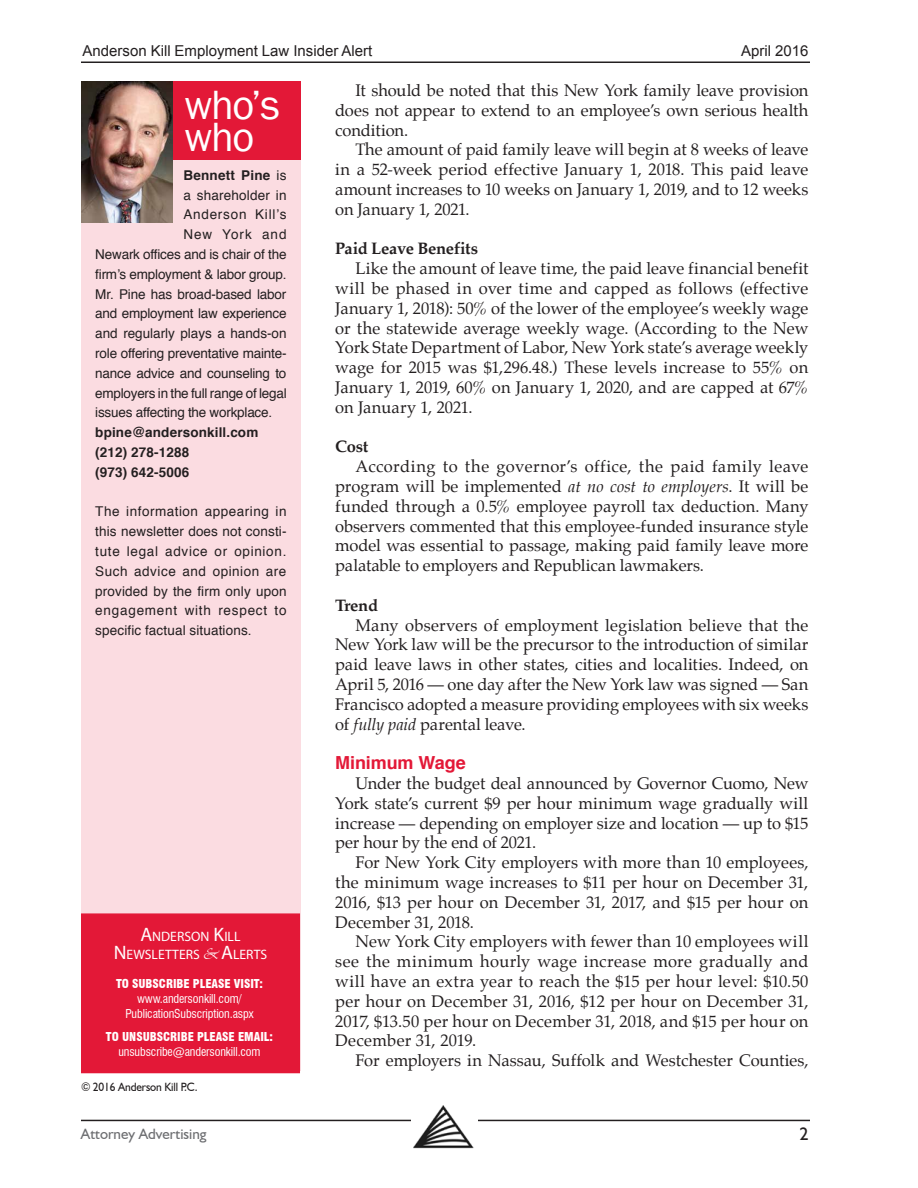
<style>
.page{position:relative;width:918px;height:1188px;background:#fff}
.page>*{position:absolute;margin:0;border:0;box-sizing:border-box;transform-origin:0 0}
.t1{font:42px/31.5px "Franklin Gothic";letter-spacing:-.03em;color:#fff}
.t2{font:700 18px "Helvetica";letter-spacing:-.005em;color:#e31837}
.t3{font:18px "Humanist 521 BT";color:#231f20}
.t4{font:16.5px/19.8px "Palatino";letter-spacing:-.005em;color:#231f20;text-align:justify}
.t5{font:700 16.5px "Palatino";letter-spacing:-.015em;color:#231f20}
.t6{font:15px "Arial";color:#231f20}
.t7{font:15px "Humanist 521 BT";color:#6d6e71}
.t8{font:13.65px/18px "Myriad Pro";color:#fff;text-align:center}
.t9{font:13.5px/19.8px "Helvetica";letter-spacing:-.015em;color:#231f20;text-align:justify}
.t10{font:700 13.5px/19.8px "Helvetica";letter-spacing:.01em;color:#231f20}
.t11{font:13.5px "Helvetica";letter-spacing:.015em;color:#231f20}
.t12{font:13.5px "Helvetica";letter-spacing:.055em;color:#231f20}
.t13{font:13.5px "Helvetica";letter-spacing:.075em;color:#231f20}
.t14{font:condensed 12px/15px "Swiss 721 BT";letter-spacing:-.01em;color:#fff;text-align:center}
.t15{font:900 condensed 12px "Swiss 721 BT";color:#fff}
.t16{font:12px "Humanist 521 BT";letter-spacing:-.01em;color:#231f20;scale:.95 1}
.s1{font-style:italic}
.s2{font-weight:400}
.s3{font-size:19.5px}
.s4{font-family:"Vivienne"}
</style>
<div class="page">
<hr style="left:81px;top:1120px;width:729px;height:1px;background:#231f20">
<div style="left:411px;top:1096px;width:66px;height:53px;background:#fff"></div>
<img style="left:414px;top:1105px;width:60px;height:44px">
<hr style="left:81px;top:62px;width:729px;height:1px;background:#231f20">
<div style="left:81px;top:103px;width:219px;height:968px;background:#fbdce1"></div>
<div style="left:81px;top:81px;width:219px;height:78px;background:#e31837"></div>
<img style="left:81px;top:81px;width:92px;height:141px">
<div style="left:81px;top:913px;width:219px;height:160px;background:#e31837"></div>
<p class="t6" style="left:82px;top:41px;width:291px">Anderson Kill Employment Law Insider Alert</p>
<p class="t6" style="left:741px;top:41px;width:69px">April 2016</p>
<h1 class="t1" style="left:185px;top:90px;width:97px">who’s who</h1>
<p class="t4" style="left:335px;top:80px;width:475px;text-indent:20px">It should be noted that this New York family leave provision does not appear to extend to an employee’s own serious health condition.</p>
<p class="t4" style="left:335px;top:140px;width:475px;text-indent:20px">The amount of paid family leave will begin at 8 weeks of leave in a 52-week period effective January 1, 2018. This paid leave amount increases to 10 weeks on January 1, 2019, and to 12 weeks on January 1, 2021.</p>
<p class="t5" style="left:335px;top:235px;width:144px">Paid Leave Benefits</p>
<p class="t4" style="left:335px;top:259px;width:475px;text-indent:20px">Like the amount of leave time, the paid leave financial benefit will be phased in over time and capped as follows (effective January 1, 2018): 50% of the lower of the employee’s weekly wage or the statewide average weekly wage. (According to the New York State Department of Labor, New York state’s average weekly wage for 2015 was $1,296.48.) These levels increase to 55% on January 1, 2019, 60% on January 1, 2020, and are capped at 67% on January 1, 2021.</p>
<p class="t5" style="left:335px;top:433px;width:35px">Cost</p>
<p class="t4" style="left:335px;top:457px;width:475px;text-indent:20px">According to the governor’s office, the paid family leave program will be implemented <span class="s1">at no cost to employers</span>. It will be funded through a 0.5% employee payroll tax deduction. Many observers commented that this employee-funded insurance style model was essential to passage, making paid family leave more palatable to employers and Republican lawmakers.</p>
<p class="t5" style="left:335px;top:591px;width:45px">Trend</p>
<p class="t4" style="left:335px;top:615px;width:475px;text-indent:20px">Many observers of employment legislation believe that the New York law will be the precursor to the introduction of similar paid leave laws in other states, cities and localities. Indeed, on April 5, 2016 — one day after the New York law was signed — San Francisco adopted a measure providing employees with six weeks of <span class="s1">fully paid</span> parental leave.</p>
<p class="t2" style="left:335px;top:748px;width:132px">Minimum Wage</p>
<p class="t4" style="left:335px;top:773px;width:475px;text-indent:20px">Under the budget deal announced by Governor Cuomo, New York state’s current $9 per hour minimum wage gradually will increase — depending on employer size and location — up to $15 per hour by the end of 2021.</p>
<p class="t4" style="left:335px;top:853px;width:475px;text-indent:20px">For New York City employers with more than 10 employees, the minimum wage increases to $11 per hour on December 31, 2016, $13 per hour on December 31, 2017, and $15 per hour on December 31, 2018.</p>
<p class="t4" style="left:335px;top:932px;width:475px;text-indent:20px">New York City employers with fewer than 10 employees will see the minimum hourly wage increase more gradually and will have an extra year to reach the $15 per hour level: $10.50 per hour on December 31, 2016, $12 per hour on December 31, 2017, $13.50 per hour on December 31, 2018, and $15 per hour on December 31, 2019.</p>
<p class="t4" style="left:355px;top:1051px;width:455px">For employers in Nassau, Suffolk and Westchester Counties,</p>
<p class="t10" style="left:183px;top:165px;width:105px">Bennett Pine <span class="s2">is</span></p>
<p class="t11" style="left:183px;top:184px;width:105px">a shareholder in</p>
<p class="t12" style="left:183px;top:204px;width:105px">Anderson Kill’s</p>
<p class="t13" style="left:183px;top:224px;width:105px">New York and</p>
<p class="t9" style="left:95px;top:245px;width:193px">Newark offices and is chair of the</p>
<p class="t9" style="left:95px;top:264px;width:193px">firm’s employment &amp; labor group.</p>
<p class="t9" style="left:95px;top:284px;width:193px">Mr. Pine has broad-based labor</p>
<p class="t9" style="left:95px;top:304px;width:193px">and employment law experience</p>
<p class="t9" style="left:95px;top:324px;width:193px">and regularly plays a hands-on</p>
<p class="t9" style="left:95px;top:344px;width:193px">role offering preventative mainte-</p>
<p class="t9" style="left:95px;top:364px;width:193px">nance advice and counseling to</p>
<p class="t9" style="left:95px;top:383px;width:193px">employers in the full range of legal</p>
<p class="t9" style="left:95px;top:403px;width:178px">issues affecting the workplace.</p>
<p class="t10" style="left:95px;top:423px;width:165px">bpine@andersonkill.com (212) 278-1288<br>(973) 642-5006</p>
<p class="t9" style="left:95px;top:502px;width:193px">The information appearing in this newsletter does not consti&shy;tute legal advice or opinion.<br>Such advice and opinion are provided by the firm only upon engagement with respect to specific factual situations.</p>
<p class="t8" style="left:114px;top:927px;width:155px"><span class="s3">A</span>NDERSON <span class="s3">K</span>ILL<br><span class="s3">N</span>EWSLETTERS <span class="s4">&amp;</span> <span class="s3">A</span>LERTS</p>
<p class="t15" style="left:116px;top:976px;width:148px">TO SUBSCRIBE PLEASE VISIT:</p>
<p class="t14" style="left:125px;top:991px;width:130px">www.andersonkill.com/<br>PublicationSubscription.aspx</p>
<p class="t15" style="left:106px;top:1029px;width:169px">TO UNSUBSCRIBE PLEASE EMAIL:</p>
<p class="t14" style="left:118px;top:1044px;width:144px">unsubscribe@andersonkill.com</p>
<p class="t16" style="left:81px;top:1079px;width:124px">© 2016 Anderson Kill P.C.</p>
<p class="t7" style="left:81px;top:1124px;width:127px">Attorney Advertising</p>
<p class="t3" style="left:799px;top:1123px;width:11px">2</p>
</div>
